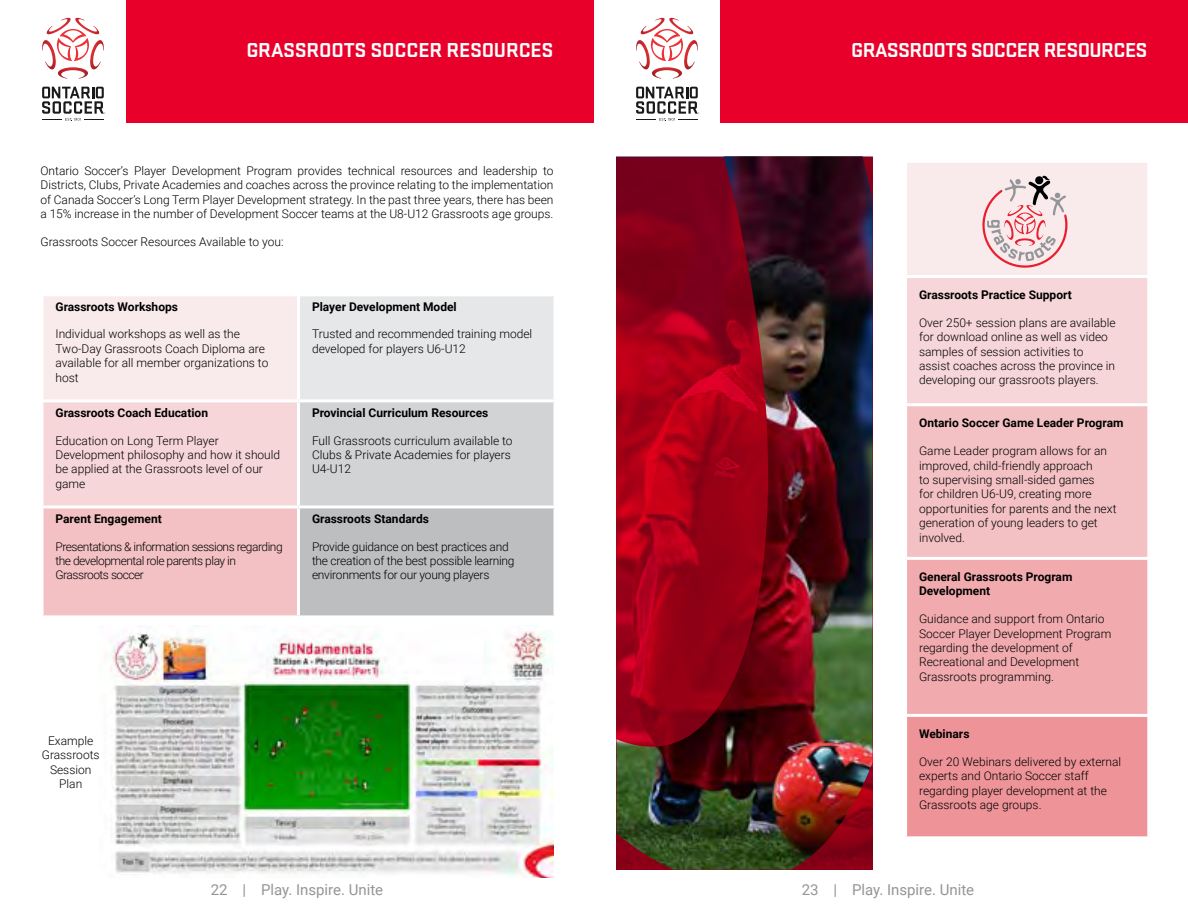
<style>
.page{position:relative;width:1188px;height:918px;background:#fff}
.page>*{position:absolute;margin:0;border:0;box-sizing:border-box;transform-origin:0 0}
.t1{font:700 21px "Stratum 2";letter-spacing:-.02em;color:#fff}
.t2{font:15px "Roboto";color:#939598}
.t3{font:300 12px/14.4px "Roboto";color:#000}
.t4{font:700 12px/14.4px "Roboto";color:#000}
.t5{font:300 12px/14.4px "Roboto";letter-spacing:-.02em;color:#000}
.t6{font:300 12px/14.4px "Roboto";letter-spacing:-.04em;color:#000}
</style>
<div class="page">
<div style="left:720px;top:0;width:468px;height:123px;background:#e8002a"></div>
<div style="left:126px;top:0;width:468px;height:123px;background:#e8002a"></div>
<svg style="left:42px;top:18px;width:62px;height:61px"></svg>
<svg style="left:42px;top:87px;width:63px;height:34px"></svg>
<svg style="left:636px;top:18px;width:62px;height:61px"></svg>
<svg style="left:636px;top:87px;width:63px;height:34px"></svg>
<img style="left:616px;top:157px;width:257px;height:713px">
<div style="left:906px;top:161px;width:243px;height:115px;background:#f9eaec"></div>
<div style="left:906px;top:276px;width:243px;height:129px;background:#f6d6d8"></div>
<div style="left:906px;top:405px;width:243px;height:153px;background:#f3c1c4"></div>
<div style="left:906px;top:558px;width:243px;height:157px;background:#f1abae"></div>
<div style="left:906px;top:715px;width:243px;height:123px;background:#ee9499"></div>
<hr style="left:904px;top:160px;width:246px;height:3px;background:#fff">
<hr style="left:904px;top:163px;width:3px;height:112px;background:#fff">
<hr style="left:1147px;top:163px;width:3px;height:112px;background:#fff">
<hr style="left:904px;top:275px;width:246px;height:3px;background:#fff">
<hr style="left:904px;top:278px;width:3px;height:125px;background:#fff">
<hr style="left:1147px;top:278px;width:3px;height:125px;background:#fff">
<hr style="left:904px;top:403px;width:246px;height:3px;background:#fff">
<hr style="left:904px;top:406px;width:3px;height:151px;background:#fff">
<hr style="left:1147px;top:406px;width:3px;height:151px;background:#fff">
<hr style="left:904px;top:557px;width:246px;height:3px;background:#fff">
<hr style="left:904px;top:560px;width:3px;height:154px;background:#fff">
<hr style="left:1147px;top:560px;width:3px;height:154px;background:#fff">
<hr style="left:904px;top:714px;width:246px;height:3px;background:#fff">
<hr style="left:904px;top:717px;width:3px;height:119px;background:#fff">
<hr style="left:1147px;top:717px;width:3px;height:119px;background:#fff">
<hr style="left:904px;top:836px;width:246px;height:3px;background:#fff">
<svg style="left:982px;top:175px;width:86px;height:93px"></svg>
<div style="left:42px;top:295px;width:256px;height:106px;background:#f9eaec"></div>
<div style="left:298px;top:295px;width:257px;height:106px;background:#e6e7e8"></div>
<div style="left:42px;top:401px;width:256px;height:106px;background:#f6d6d8"></div>
<div style="left:298px;top:401px;width:257px;height:106px;background:#d1d3d4"></div>
<div style="left:42px;top:507px;width:256px;height:110px;background:#f3c1c4"></div>
<div style="left:298px;top:507px;width:257px;height:110px;background:#bcbec0"></div>
<hr style="left:40px;top:293px;width:258px;height:3px;background:#fff">
<hr style="left:40px;top:296px;width:4px;height:103px;background:#fff">
<hr style="left:298px;top:293px;width:258px;height:3px;background:#fff">
<hr style="left:297px;top:296px;width:3px;height:103px;background:#fff">
<hr style="left:554px;top:296px;width:2px;height:103px;background:#fff">
<hr style="left:40px;top:399px;width:258px;height:3px;background:#fff">
<svg style="left:42px;top:402px;width:2px;height:103px"></svg>
<hr style="left:298px;top:399px;width:258px;height:3px;background:#fff">
<hr style="left:297px;top:402px;width:3px;height:103px;background:#fff">
<hr style="left:554px;top:402px;width:2px;height:103px;background:#fff">
<hr style="left:40px;top:505px;width:258px;height:3px;background:#fff">
<svg style="left:42px;top:508px;width:2px;height:107px"></svg>
<hr style="left:298px;top:505px;width:258px;height:3px;background:#fff">
<hr style="left:297px;top:508px;width:3px;height:107px;background:#fff">
<hr style="left:554px;top:508px;width:2px;height:107px;background:#fff">
<hr style="left:40px;top:615px;width:258px;height:3px;background:#fff">
<hr style="left:298px;top:615px;width:258px;height:3px;background:#fff">
<img style="left:109px;top:625px;width:444px;height:253px">
<h1 class="t1" style="left:246px;top:35px;width:309px">GRASSROOTS SOCCER RESOURCES</h1>
<h1 class="t1" style="left:851px;top:35px;width:298px">GRASSROOTS SOCCER RESOURCES</h1>
<p class="t3" style="left:40px;top:163px;width:514px;text-align:justify">Ontario Soccer’s Player Development Program provides technical resources and leadership to Districts, Clubs, Private Academies and coaches across the province relating to the implementation of Canada Soccer’s Long Term Player Development strategy. In the past three years, there has been a 15% increase in the number of Development Soccer teams at the U8-U12 Grassroots age groups.</p>
<p class="t3" style="left:40px;top:234px;width:245px">Grassroots Soccer Resources Available to you:</p>
<p class="t4" style="left:56px;top:299px;width:124px">Grassroots Workshops</p>
<p class="t3" style="left:56px;top:327px;width:214px">Individual workshops as well as the<br>Two-Day Grassroots Coach Diploma are available for all member organizations to host</p>
<p class="t4" style="left:56px;top:405px;width:154px">Grassroots Coach Education</p>
<p class="t3" style="left:56px;top:433px;width:226px">Education on Long Term Player<br>Development philosophy and how it should be applied at the Grassroots level of our game</p>
<p class="t4" style="left:56px;top:511px;width:108px">Parent Engagement</p>
<p class="t6" style="left:56px;top:539px;width:229px">Presentations &amp; information sessions regarding the developmental role parents play in<br>Grassroots soccer</p>
<p class="t4" style="left:312px;top:299px;width:146px">Player Development Model</p>
<p class="t3" style="left:312px;top:327px;width:222px">Trusted and recommended training model developed for players U6-U12</p>
<p class="t4" style="left:312px;top:405px;width:178px">Provincial Curriculum Resources</p>
<p class="t3" style="left:312px;top:433px;width:202px">Full Grassroots curriculum available to<br>Clubs &amp; Private Academies for players<br>U4-U12</p>
<p class="t4" style="left:312px;top:511px;width:119px">Grassroots Standards</p>
<p class="t5" style="left:312px;top:539px;width:204px">Provide guidance on best practices and the creation of the best possible learning environments for our young players</p>
<p class="t3" style="left:42px;top:733px;width:59px;text-align:center">Example<br>Grassroots<br>Session<br>Plan</p>
<p class="t4" style="left:919px;top:287px;width:154px">Grassroots Practice Support</p>
<p class="t3" style="left:919px;top:315px;width:198px">Over 250+ session plans are available for download online as well as video samples of session activities to assist coaches across the province in developing our grassroots players.</p>
<p class="t4" style="left:919px;top:415px;width:206px">Ontario Soccer Game Leader Program</p>
<p class="t3" style="left:919px;top:443px;width:199px">Game Leader program allows for an improved, child-friendly approach<br>to supervising small-sided games<br>for children U6-U9, creating more opportunities for parents and the next generation of young leaders to get involved.</p>
<p class="t4" style="left:919px;top:569px;width:155px">General Grassroots Program<br>Development</p>
<p class="t3" style="left:919px;top:611px;width:194px">Guidance and support from Ontario<br>Soccer Player Development Program regarding the development of<br>Recreational and Development<br>Grassroots programming.</p>
<p class="t4" style="left:919px;top:726px;width:52px">Webinars</p>
<p class="t3" style="left:919px;top:754px;width:204px">Over 20 Webinars delivered by external experts and Ontario Soccer staff regarding player development at the Grassroots age groups.</p>
<p class="t2" style="left:211px;top:879px;width:174px">22 | Play. Inspire. Unite</p>
<p class="t2" style="left:802px;top:879px;width:174px">23 | Play. Inspire. Unite</p>
</div>
